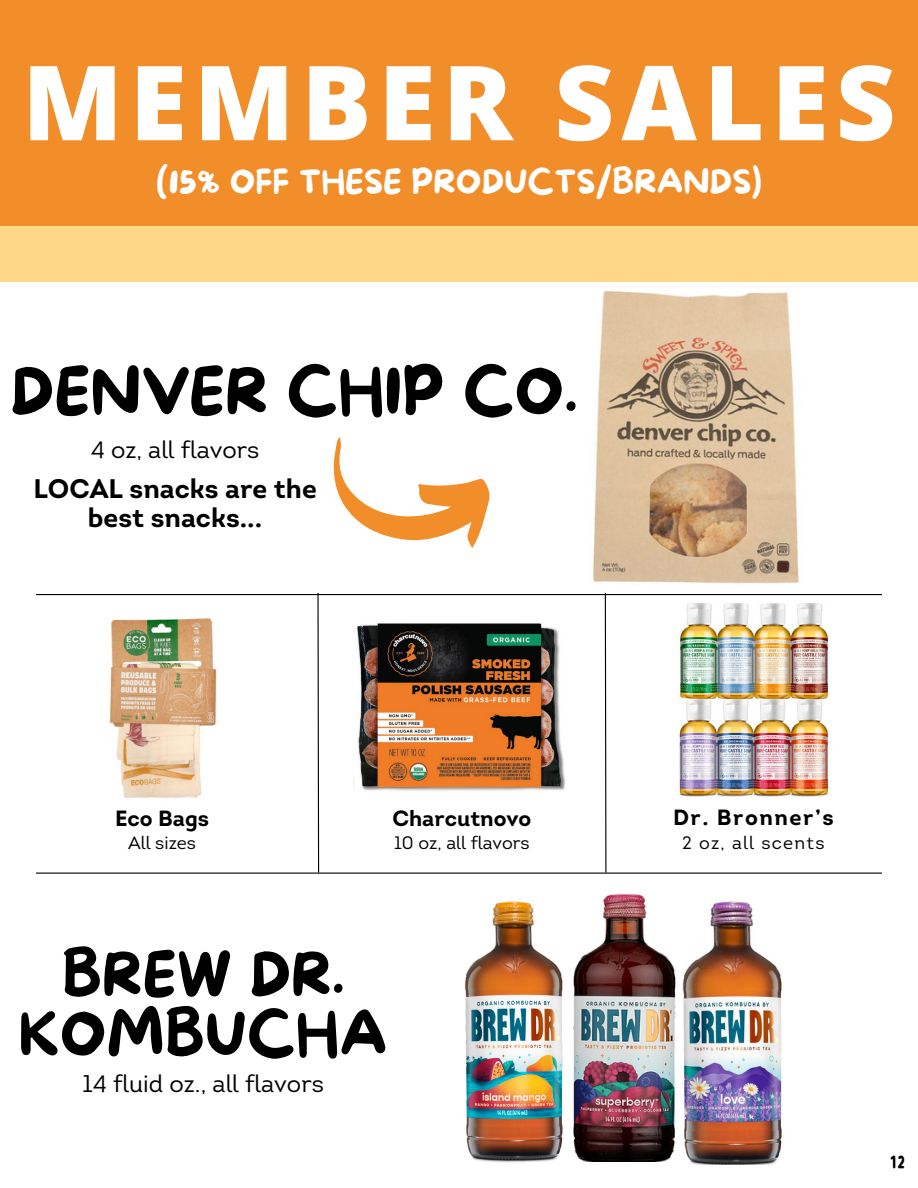
<style>
.page{position:relative;width:918px;height:1188px;background:#fff}
.page>*{position:absolute;margin:0;border:0;box-sizing:border-box;transform-origin:0 0}
.t1{font:800 103.65px "Open Sans";letter-spacing:.07em;color:#fff}
.t2{font:63.6px "More Sugar";color:#000}
.t3{font:60px/59.7px "More Sugar";color:#000;text-align:center}
.t4{font:33px "More Sugar";color:#fff}
.t5{font:700 26.85px/29.2px "Intro";color:#000;text-align:center}
.t6{font:24px "Intro";color:#000}
.t7{font:700 22.05px "Intro";color:#000}
.t8{font:700 22.05px "Intro";letter-spacing:.07em;color:#000}
.t9{font:18px "Intro";color:#000}
.t10{font:18px "Intro";letter-spacing:.07em;color:#000}
.t11{font:18px "Bobby Jones Soft";color:#000}
</style>
<div class="page">
<div style="left:0;top:0;width:918px;height:275px;background:#f18e2a"></div>
<div style="left:0;top:227px;width:918px;height:55px;background:#fed787"></div>
<hr style="left:36px;top:594px;width:846px;height:1px;background:#000">
<hr style="left:36px;top:873px;width:846px;height:1px;background:#000">
<svg style="left:604px;top:592px;width:3px;height:282px"></svg>
<svg style="left:309px;top:437px;width:203px;height:437px"></svg>
<img style="left:679px;top:603px;width:150px;height:194px">
<img style="left:592px;top:290px;width:208px;height:294px">
<img style="left:465px;top:901px;width:98px;height:262px">
<img style="left:573px;top:894px;width:103px;height:268px">
<img style="left:682px;top:901px;width:100px;height:264px">
<img style="left:353px;top:618px;width:213px;height:179px">
<img style="left:109px;top:618px;width:108px;height:180px">
<p class="t1" style="left:22px;top:30px;width:875px">MEMBER SALES</p>
<p class="t4" style="left:156px;top:164px;width:607px">(15% OFF THESE PRODUCTS/BRANDS)</p>
<p class="t2" style="left:10px;top:357px;width:569px">DENVER CHIP CO.</p>
<p class="t6" style="left:91px;top:440px;width:170px">4 oz, all flavors</p>
<p class="t5" style="left:33px;top:477px;width:285px">LOCAL snacks are the best snacks...</p>
<h5 class="t7" style="left:115px;top:809px;width:96px">Eco Bags</h5>
<p class="t9" style="left:128px;top:835px;width:70px">All sizes</p>
<h5 class="t7" style="left:392px;top:809px;width:141px">Charcutnovo</h5>
<h5 class="t9" style="left:394px;top:835px;width:137px">10 oz, all flavors</h5>
<p class="t3" style="left:19px;top:948px;width:370px">BREW DR.<br>KOMBUCHA</p>
<h2 class="t6" style="left:82px;top:1074px;width:243px">14 fluid oz., all flavors</h2>
<h6 class="t8" style="left:673px;top:809px;width:162px">Dr. Bronner’s</h6>
<p class="t10" style="left:682px;top:835px;width:144px">2 oz, all scents</p>
<p class="t11" style="left:890px;top:1151px;width:17px">12</p>
</div>
